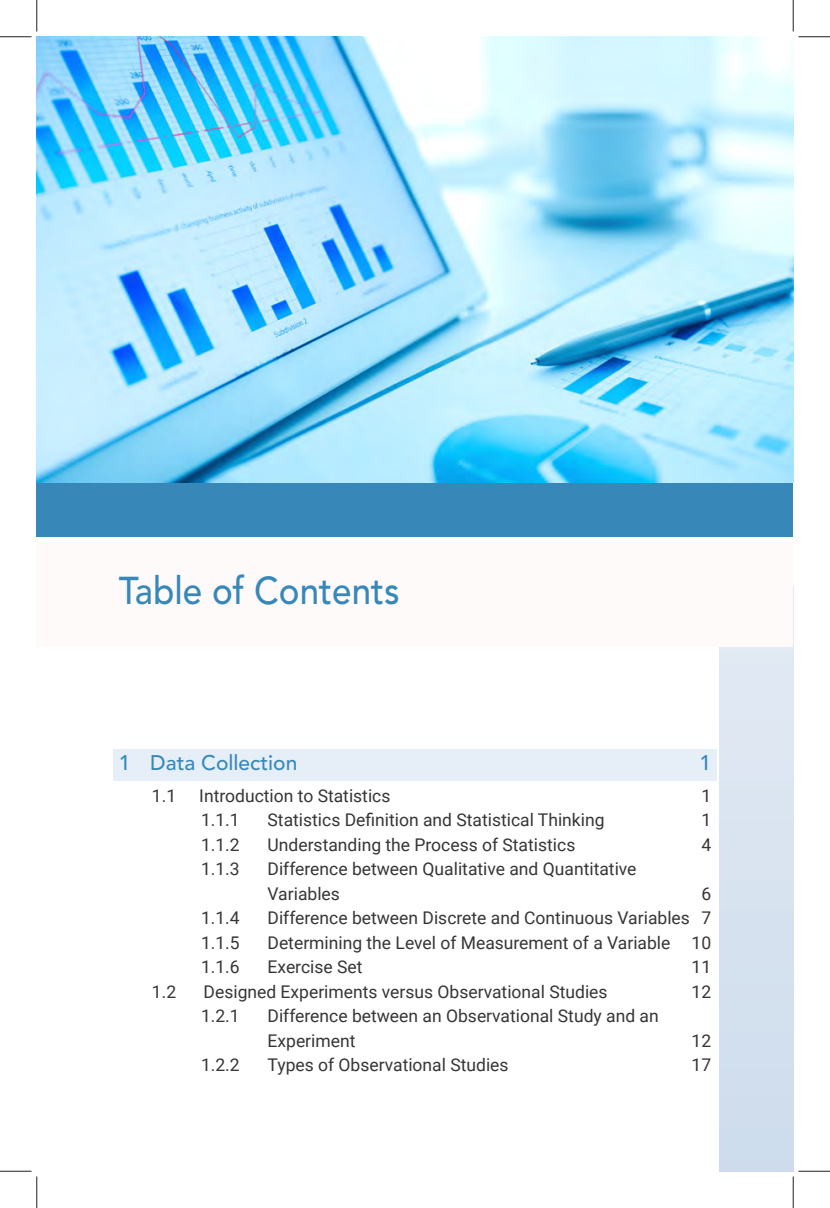
<style>
.page{position:relative;width:830px;height:1208px;background:#fff}
.page>*{position:absolute;margin:0;border:0;box-sizing:border-box;transform-origin:0 0}
.t1{font:500 38.5px "Avenir LT Std";color:#3788b9;scale:.91 1}
.t2{font:500 21px "Avenir LT Std";color:#3788b9}
.t3{font:17.5px/24.5px "Roboto";color:#373535}
</style>
<div class="page">
<div style="left:719px;top:37px;width:74px;height:1134px;background:#d8e3f0"></div>
<div style="left:37px;top:481px;width:756px;height:55px;background:#3788b9"></div>
<div style="left:37px;top:541px;width:756px;height:105px;background:#fefaf9"></div>
<div style="left:113px;top:749px;width:603px;height:31px;background:#e6eef7"></div>
<img style="left:37px;top:37px;width:756px;height:445px">
<hr style="left:0;top:36px;width:32px;height:1px;background:#241f1f">
<hr style="left:798px;top:36px;width:32px;height:1px;background:#241f1f">
<hr style="left:0;top:1170px;width:32px;height:1px;background:#241f1f">
<hr style="left:798px;top:1170px;width:32px;height:1px;background:#241f1f">
<hr style="left:36px;top:0;width:1px;height:32px;background:#241f1f">
<hr style="left:36px;top:1176px;width:1px;height:32px;background:#241f1f">
<hr style="left:792px;top:0;width:1px;height:32px;background:#241f1f">
<hr style="left:792px;top:1176px;width:1px;height:32px;background:#241f1f">
<h1 class="t1" style="left:119px;top:568px;width:310px">Table of Contents</h1>
<p class="t2" style="left:119px;top:751px;width:180px">1 Data Collection</p>
<p class="t2" style="left:699px;top:751px;width:13px">1</p>
<p class="t3" style="left:152px;top:782px;width:26px">1.1</p>
<p class="t3" style="left:199px;top:782px;width:193px">Introduction to Statistics</p>
<p class="t3" style="left:701px;top:782px;width:11px">1</p>
<p class="t3" style="left:201px;top:807px;width:40px">1.1.1</p>
<p class="t3" style="left:267px;top:807px;width:338px">Statistics Definition and Statistical Thinking</p>
<p class="t3" style="left:701px;top:807px;width:11px">1</p>
<p class="t3" style="left:201px;top:831px;width:40px">1.1.2</p>
<p class="t3" style="left:267px;top:831px;width:309px">Understanding the Process of Statistics</p>
<p class="t3" style="left:701px;top:831px;width:11px">4</p>
<p class="t3" style="left:201px;top:856px;width:40px">1.1.3</p>
<p class="t3" style="left:267px;top:856px;width:370px">Difference between Qualitative and Quantitative<br>Variables</p>
<p class="t3" style="left:701px;top:880px;width:11px">6</p>
<p class="t3" style="left:201px;top:905px;width:40px">1.1.4</p>
<p class="t3" style="left:267px;top:905px;width:445px">Difference between Discrete and Continuous Variables 7</p>
<p class="t3" style="left:201px;top:929px;width:40px">1.1.5</p>
<p class="t3" style="left:267px;top:929px;width:445px">Determining the Level of Measurement of a Variable 10</p>
<p class="t3" style="left:201px;top:954px;width:40px">1.1.6</p>
<p class="t3" style="left:267px;top:954px;width:96px">Exercise Set</p>
<p class="t3" style="left:691px;top:954px;width:21px">11</p>
<p class="t3" style="left:152px;top:978px;width:26px">1.2</p>
<p class="t3" style="left:203px;top:978px;width:405px">Designed Experiments versus Observational Studies</p>
<p class="t3" style="left:691px;top:978px;width:21px">12</p>
<p class="t3" style="left:201px;top:1003px;width:40px">1.2.1</p>
<p class="t3" style="left:267px;top:1003px;width:392px">Difference between an Observational Study and an<br>Experiment</p>
<p class="t3" style="left:691px;top:1027px;width:21px">12</p>
<p class="t3" style="left:201px;top:1052px;width:40px">1.2.2</p>
<p class="t3" style="left:267px;top:1052px;width:242px">Types of Observational Studies</p>
<p class="t3" style="left:691px;top:1052px;width:21px">17</p>
</div>
